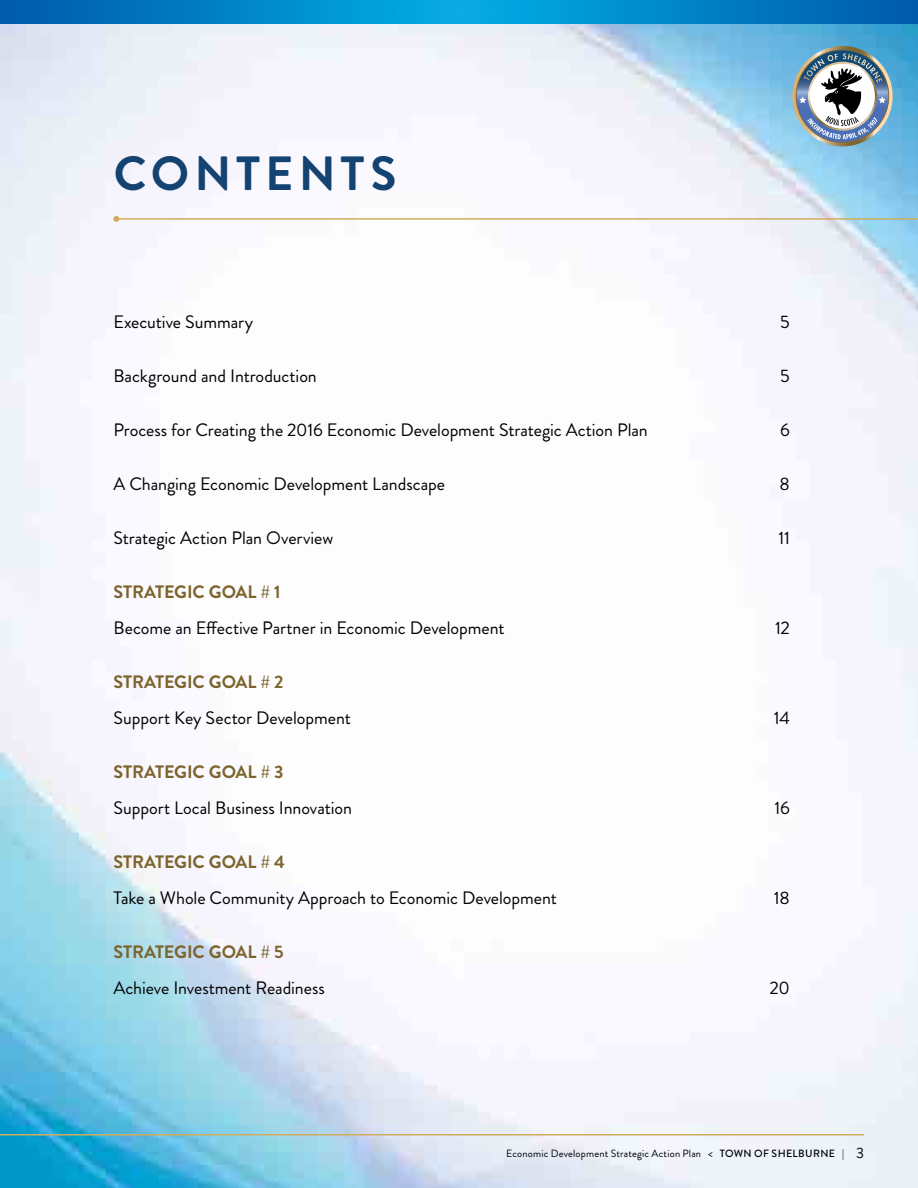
<style>
.page{position:relative;width:918px;height:1188px;background:#fff}
.page>*{position:absolute;margin:0;border:0;box-sizing:border-box;transform-origin:0 0}
.t1{font:700 48px "Brandon Grotesque";letter-spacing:.1em;color:#144372}
.t2{font:18px "Brandon Grotesque";letter-spacing:-.005em;color:#000}
.t3{font:700 18px "Brandon Grotesque";letter-spacing:-.005em;color:#7c642c}
.t4{font:10.5px "Brandon Grotesque";letter-spacing:.02em;color:#000}
.s1{font-weight:500}
.s2{font-size:15px}
</style>
<div class="page">
<img style="left:0;top:24px;width:918px;height:1164px">
<hr style="left:0;top:1134px;width:864px;height:2px;background:#d0ad5e">
<hr style="left:116px;top:218px;width:802px;height:2px;background:#d0ad5e">
<svg style="left:113px;top:216px;width:6px;height:6px"></svg>
<svg style="left:0;top:0;width:918px;height:24px;background:#0083c6"></svg>
<img style="left:792px;top:46px;width:101px;height:100px">
<h1 class="t1" style="left:114px;top:140px;width:284px">CONTENTS</h1>
<p class="t2" style="left:113px;top:310px;width:141px">Executive Summary</p>
<p class="t2" style="left:780px;top:310px;width:11px">5</p>
<p class="t2" style="left:113px;top:364px;width:205px">Background and Introduction</p>
<p class="t2" style="left:780px;top:364px;width:11px">5</p>
<p class="t2" style="left:113px;top:418px;width:536px">Process for Creating the 2016 Economic Development Strategic Action Plan</p>
<p class="t2" style="left:780px;top:418px;width:11px">6</p>
<p class="t2" style="left:113px;top:472px;width:333px">A Changing Economic Development Landscape</p>
<p class="t2" style="left:780px;top:472px;width:12px">8</p>
<p class="t2" style="left:113px;top:526px;width:221px">Strategic Action Plan Overview</p>
<p class="t2" style="left:778px;top:526px;width:13px">11</p>
<p class="t3" style="left:113px;top:579px;width:169px">STRATEGIC GOAL # 1</p>
<p class="t2" style="left:113px;top:616px;width:393px">Become an Effective Partner in Economic Development</p>
<p class="t2" style="left:775px;top:616px;width:16px">12</p>
<p class="t3" style="left:113px;top:669px;width:172px">STRATEGIC GOAL # 2</p>
<p class="t2" style="left:113px;top:706px;width:239px">Support Key Sector Development</p>
<p class="t2" style="left:774px;top:706px;width:18px">14</p>
<p class="t3" style="left:113px;top:759px;width:172px">STRATEGIC GOAL # 3</p>
<p class="t2" style="left:113px;top:796px;width:240px">Support Local Business Innovation</p>
<p class="t2" style="left:774px;top:796px;width:17px">16</p>
<p class="t3" style="left:113px;top:849px;width:173px">STRATEGIC GOAL # 4</p>
<p class="t2" style="left:113px;top:886px;width:445px">Take a Whole Community Approach to Economic Development</p>
<p class="t2" style="left:774px;top:886px;width:18px">18</p>
<p class="t3" style="left:113px;top:939px;width:172px">STRATEGIC GOAL # 5</p>
<p class="t2" style="left:113px;top:976px;width:213px">Achieve Investment Readiness</p>
<p class="t2" style="left:770px;top:976px;width:22px">20</p>
<p class="t4" style="left:506px;top:1146px;width:359px">Economic Development Strategic Action Plan &lt; <span class="s1">TOWN OF SHELBURNE</span> | <span class="s2">3</span></p>
</div>
